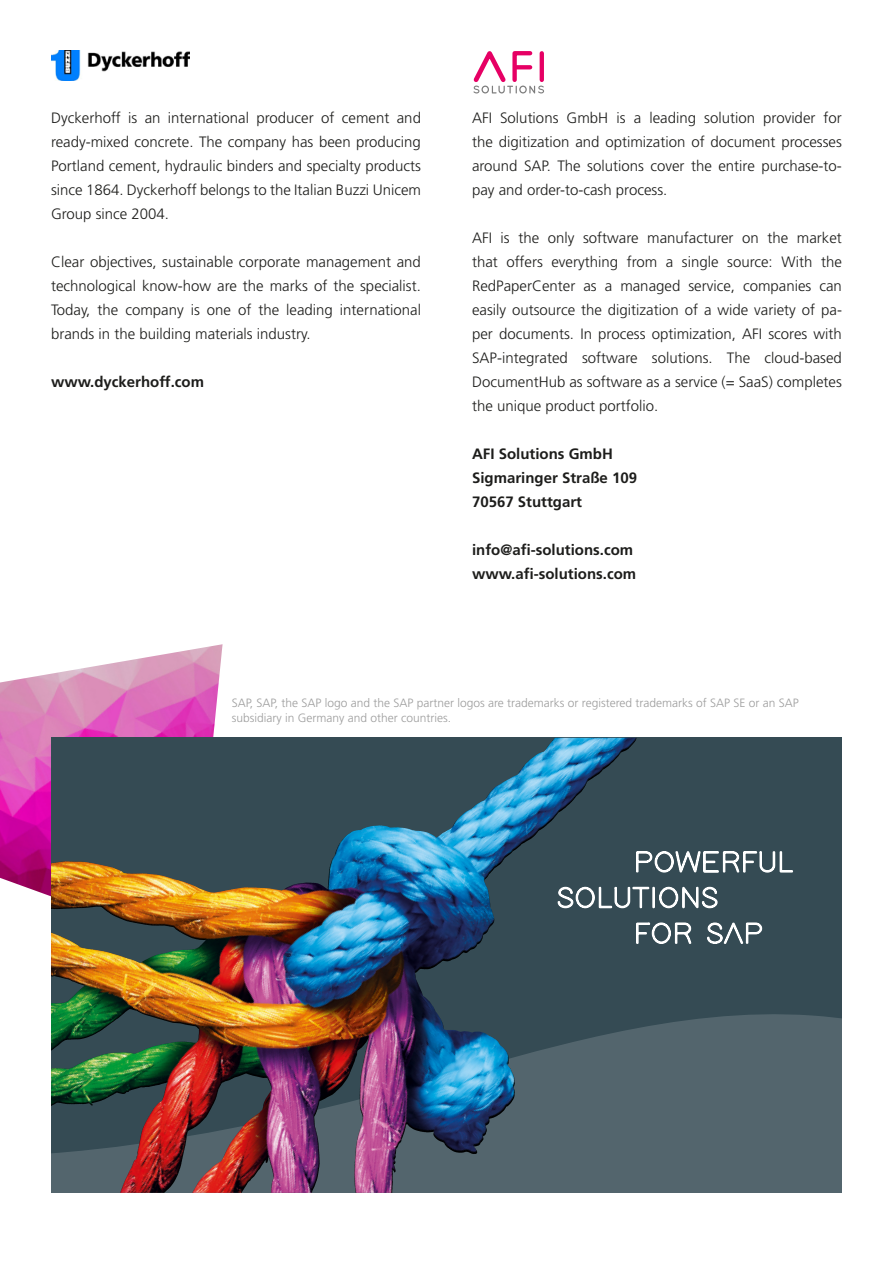
<style>
.page{position:relative;width:893px;height:1263px;background:#fff}
.page>*{position:absolute;margin:0;border:0;box-sizing:border-box;transform-origin:0 0}
.t1{font:300 15px/24px "Frutiger LT Std";color:#1d1d1b;text-align:justify}
.t2{font:700 15px/24px "Frutiger LT Std";color:#1d1d1b}
.t3{font:300 12px/14.4px "Frutiger LT Std";color:#9d9d9d}
</style>
<div class="page">
<img style="left:51px;top:51px;width:139px;height:29px">
<svg style="left:473px;top:51px;width:71px;height:42px"></svg>
<img style="left:0;top:644px;width:223px;height:253px">
<img style="left:51px;top:738px;width:791px;height:275px">
<img style="left:51px;top:1013px;width:791px;height:180px">
<img style="left:515px;top:738px;width:40px;height:38px">
<svg style="left:557px;top:850px;width:237px;height:62px;background:#52656d"></svg>
<svg style="left:635px;top:921px;width:58px;height:24px"></svg>
<svg style="left:706px;top:920px;width:57px;height:25px"></svg>
<p class="t1" style="left:51px;top:106px;width:371px">Dyckerhoff is an international producer of cement and ready-mixed concrete. The company has been producing Portland cement, hydraulic binders and specialty products since 1864. Dyckerhoff belongs to the Italian Buzzi Unicem Group since 2004.</p>
<p class="t1" style="left:51px;top:250px;width:371px">Clear objectives, sustainable corporate management and technological know-how are the marks of the specialist.<br>Today, the company is one of the leading international brands in the building materials industry.</p>
<p class="t2" style="left:51px;top:369px;width:155px">www.dyckerhoff.com</p>
<p class="t1" style="left:472px;top:106px;width:371px">AFI Solutions GmbH is a leading solution provider for the digitization and optimization of document processes around SAP. The solutions cover the entire purchase-to&shy;pay and order-to-cash process.</p>
<p class="t1" style="left:472px;top:226px;width:371px">AFI is the only software manufacturer on the market that offers everything from a single source: With the RedPaperCenter as a managed service, companies can easily outsource the digitization of a wide variety of pa&shy;per documents. In process optimization, AFI scores with SAP-integrated software solutions. The cloud-based DocumentHub as software as a service (= SaaS) completes the unique product portfolio.</p>
<p class="t2" style="left:472px;top:441px;width:167px">AFI Solutions GmbH<br>Sigmaringer Straße 109<br>70567 Stuttgart</p>
<p class="t2" style="left:472px;top:537px;width:166px">info@afi-solutions.com www.afi-solutions.com</p>
<p class="t3" style="left:232px;top:696px;width:569px">SAP, SAP, the SAP logo and the SAP partner logos are trademarks or registered trademarks of SAP SE or an SAP subsidiary in Germany and other countries.</p>
</div>
